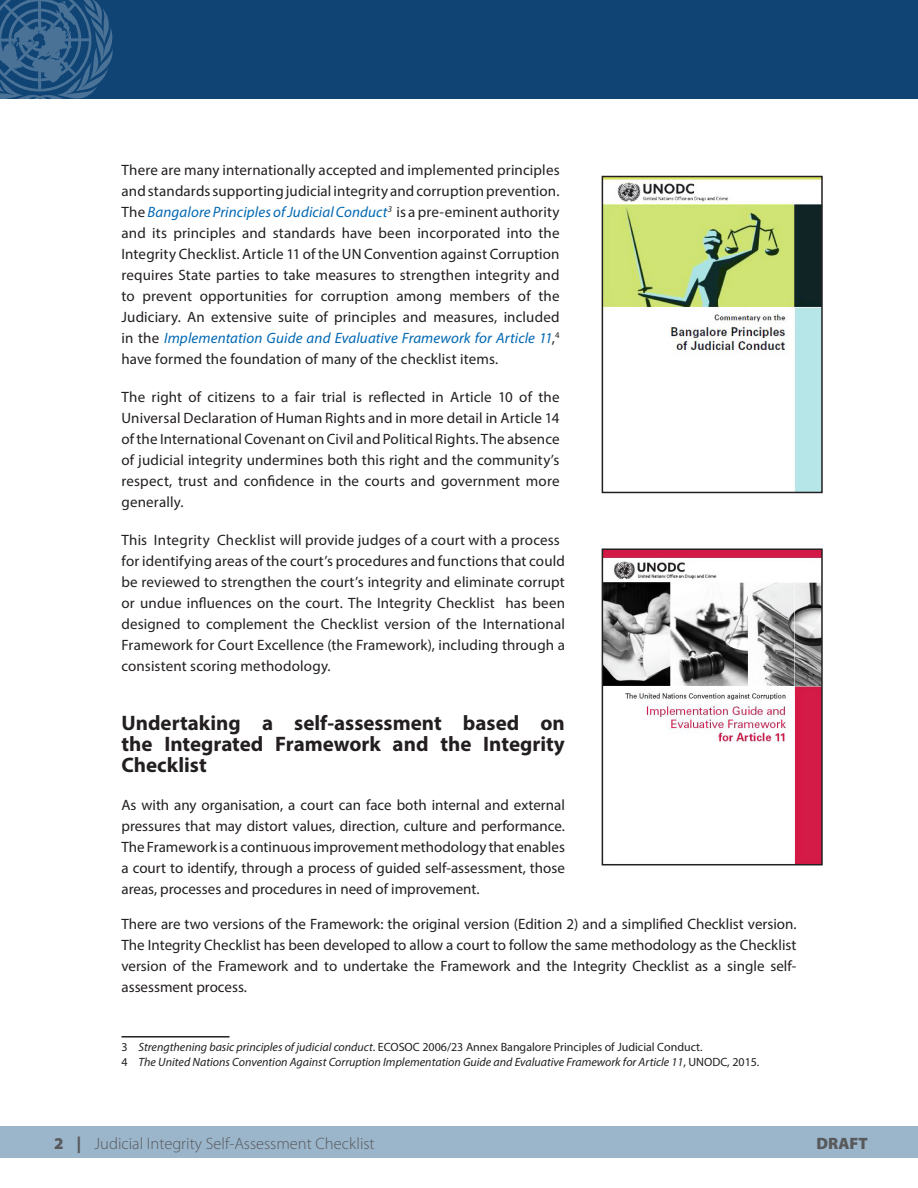
<style>
.page{position:relative;width:918px;height:1188px;background:#fff}
.page>*{position:absolute;margin:0;border:0;box-sizing:border-box;transform-origin:0 0}
.t1{font:700 21px/21px "Myriad Pro";color:#231f20;text-align:justify}
.t2{font:300 16.5px "Myriad Pro";color:#58595b}
.t3{font:900 16.5px "Myriad Pro";color:#58595b}
.t4{font:15px/21px "Myriad Pro";letter-spacing:.01em;color:#231f20;text-align:justify}
.t5{font:italic 12px "Myriad Pro";color:#231f20}
.t6{font:12px "Myriad Pro";color:#231f20}
.s1{font-style:italic;color:#0168b3}
.s2{font-style:italic}
.s3{font-style:normal}
.s4{font-weight:900}
</style>
<div class="page">
<div style="left:0;top:1126px;width:918px;height:32px;background:#9bb5cb"></div>
<div style="left:0;top:0;width:918px;height:99px;background:#0f4475"></div>
<hr style="left:122px;top:1036px;width:108px;height:2px;background:#231f20">
<svg style="left:0;top:0;width:113px;height:99px"></svg>
<img style="left:605px;top:179px;width:215px;height:311px">
<div style="left:602px;top:176px;width:221px;height:317px;border:2px solid #231f20"></div>
<img style="left:605px;top:552px;width:215px;height:310px">
<div style="left:602px;top:549px;width:221px;height:316px;border:2px solid #231f20"></div>
<p class="t4" style="left:122px;top:159px;width:440px">There are many internationally accepted and implemented principles and standards supporting judicial integrity and corruption prevention.<br>The <span class="s1">Bangalore Principles of Judicial Conduct</span><sup>3</sup> is a pre-eminent authority and its principles and standards have been incorporated into the Integrity Checklist. Article 11 of the UN Convention against Corruption requires State parties to take measures to strengthen integrity and to prevent opportunities for corruption among members of the Judiciary. An extensive suite of principles and measures, included in the <span class="s1">Implementation Guide and Evaluative Framework for Article 11</span>,<sup>4 </sup>have formed the foundation of many of the checklist items.</p>
<p class="t4" style="left:122px;top:386px;width:440px">The right of citizens to a fair trial is reflected in Article 10 of the Universal Declaration of Human Rights and in more detail in Article 14 of the International Covenant on Civil and Political Rights. The absence of judicial integrity undermines both this right and the community’s respect, trust and confidence in the courts and government more generally.</p>
<p class="t4" style="left:122px;top:529px;width:445px;text-align:left">This Integrity Checklist will provide judges of a court with a process for identifying areas of the court’s procedures and functions that could be reviewed to strengthen the court’s integrity and eliminate corrupt or undue influences on the court. The Integrity Checklist has been designed to complement the Checklist version of the International Framework for Court Excellence (the Framework), including through a consistent scoring methodology.</p>
<p class="t1" style="left:122px;top:712px;width:445px">Undertaking a self-assessment based on the Integrated Framework and the Integrity Checklist</p>
<p class="t4" style="left:122px;top:794px;width:445px">As with any organisation, a court can face both internal and external pressures that may distort values, direction, culture and performance.<br>The Framework is a continuous improvement methodology that enables a court to identify, through a process of guided self-assessment, those areas, processes and procedures in need of improvement.</p>
<p class="t4" style="left:122px;top:913px;width:677px">There are two versions of the Framework: the original version (Edition 2) and a simplified Checklist version.<br>The Integrity Checklist has been developed to allow a court to follow the same methodology as the Checklist version of the Framework and to undertake the Framework and the Integrity Checklist as a single self&shy;assessment process.</p>
<p class="t6" style="left:122px;top:1040px;width:583px">3 <span class="s2">Strengthening basic principles of judicial conduct</span>. ECOSOC 2006/23 Annex Bangalore Principles of Judicial Conduct.</p>
<p class="t5" style="left:122px;top:1054px;width:639px"><span class="s3">4</span> The United Nations Convention Against Corruption Implementation Guide and Evaluative Framework for Article 11<span class="s3">, UNODC, 2015.</span></p>
<p class="t2" style="left:54px;top:1135px;width:322px"><span class="s4">2 |</span> Judicial Integrity Self-Assessment Checklist</p>
<p class="t3" style="left:816px;top:1134px;width:53px">DRAFT</p>
</div>
